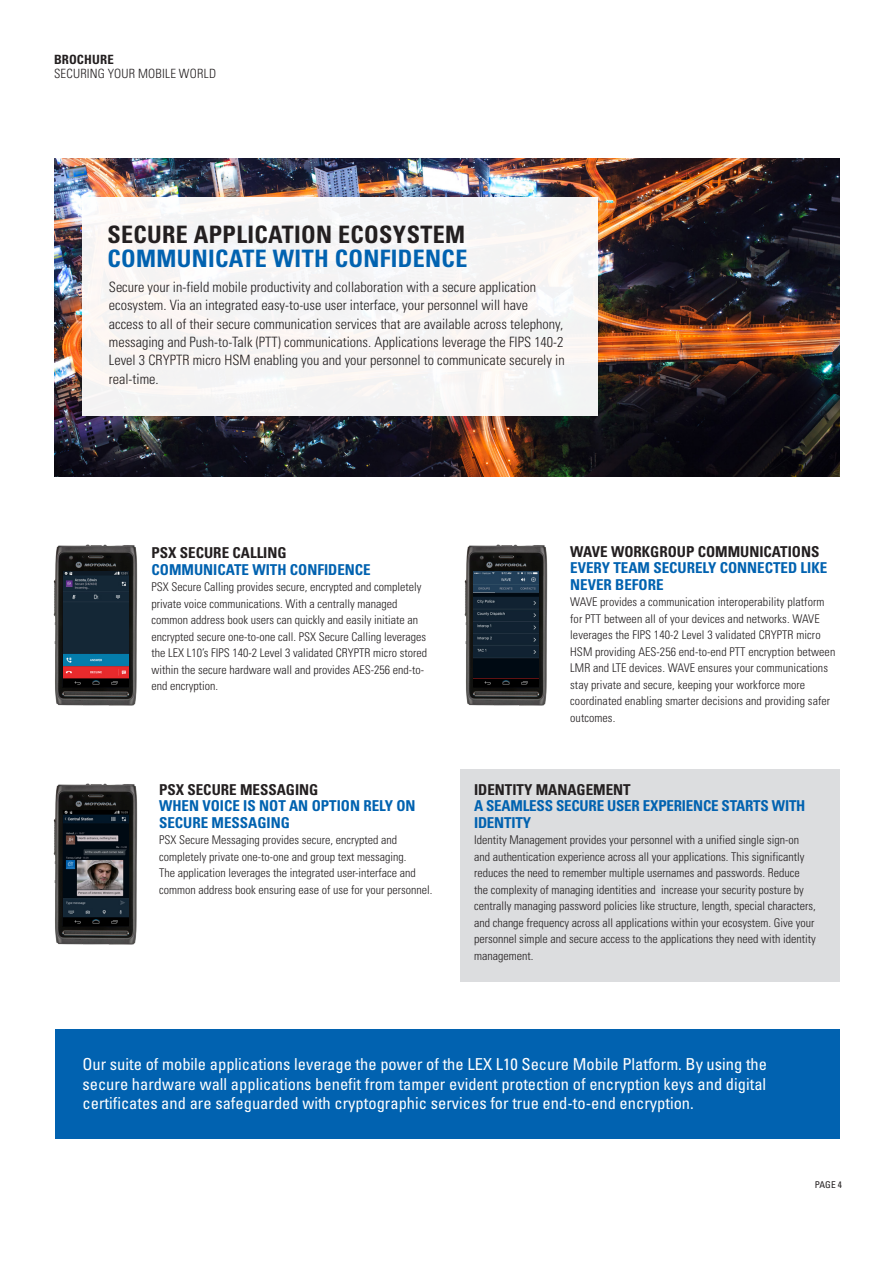
<style>
.page{position:relative;width:893px;height:1263px;background:#fff}
.page>*{position:absolute;margin:0;border:0;box-sizing:border-box;transform-origin:0 0}
.t1{font:700 condensed 24px "Univers";letter-spacing:.015em;color:#231f20}
.t2{font:700 condensed 24px "Univers";letter-spacing:.015em;color:#0162b0}
.t3{font:condensed 16.5px/19.8px "Univers";color:#fff;text-align:justify}
.t4{font:700 condensed 15px/16.5px "Univers";color:#0162b0}
.t5{font:700 condensed 15px "Univers";color:#231f20}
.t6{font:300 condensed 14.25px/18.3px "Univers";color:#231f20}
.t7{font:300 condensed 12.75px "Univers";letter-spacing:.02em;color:#231f20}
.t8{font:700 condensed 12.75px "Univers";letter-spacing:.01em;color:#231f20}
.t9{font:300 condensed 12px/16.5px "Univers";color:#231f20}
.t10{font:condensed 9.3px "Univers";color:#231f20}
</style>
<div class="page">
<div style="left:460px;top:769px;width:380px;height:212px;background:#dcdddf"></div>
<img style="left:54px;top:159px;width:786px;height:317px">
<div style="left:82px;top:197px;width:516px;height:219px;background:#f5f5f4"></div>
<div style="left:55px;top:1030px;width:785px;height:109px;background:#0162b0"></div>
<img style="left:53px;top:783px;width:85px;height:162px">
<img style="left:63px;top:810px;width:65px;height:115px">
<img style="left:53px;top:544px;width:85px;height:162px">
<img style="left:63px;top:572px;width:65px;height:114px">
<img style="left:464px;top:544px;width:84px;height:162px">
<img style="left:474px;top:572px;width:64px;height:106px">
<img style="left:474px;top:678px;width:65px;height:8px">
<p class="t8" style="left:54px;top:52px;width:61px">BROCHURE</p>
<p class="t7" style="left:54px;top:66px;width:164px">SECURING YOUR MOBILE WORLD</p>
<p class="t1" style="left:107px;top:220px;width:359px">SECURE APPLICATION ECOSYSTEM</p>
<p class="t2" style="left:107px;top:244px;width:361px">COMMUNICATE WITH CONFIDENCE</p>
<p class="t6" style="left:109px;top:278px;width:457px">Secure your in-field mobile productivity and collaboration with a secure application ecosystem. Via an integrated easy-to-use user interface, your personnel will have access to all of their secure communication services that are available across telephony, messaging and Push-to-Talk (PTT) communications. Applications leverage the FIPS 140-2<br>Level 3 CRYPTR micro HSM enabling you and your personnel to communicate securely in real-time.</p>
<p class="t5" style="left:152px;top:544px;width:137px">PSX SECURE CALLING</p>
<p class="t4" style="left:152px;top:561px;width:221px">COMMUNICATE WITH CONFIDENCE</p>
<p class="t9" style="left:152px;top:579px;width:277px">PSX Secure Calling provides secure, encrypted and completely private voice communications. With a centrally managed common address book users can quickly and easily initiate an encrypted secure one-to-one call. PSX Secure Calling leverages the LEX L10’s FIPS 140-2 Level 3 validated CRYPTR micro stored within the secure hardware wall and provides AES-256 end-to&shy;end encryption.</p>
<p class="t5" style="left:159px;top:780px;width:161px">PSX SECURE MESSAGING</p>
<p class="t4" style="left:159px;top:797px;width:258px">WHEN VOICE IS NOT AN OPTION RELY ON<br>SECURE MESSAGING</p>
<p class="t9" style="left:159px;top:832px;width:275px">PSX Secure Messaging provides secure, encrypted and completely private one-to-one and group text messaging.<br>The application leverages the integrated user-interface and common address book ensuring ease of use for your personnel.</p>
<p class="t5" style="left:570px;top:542px;width:251px">WAVE WORKGROUP COMMUNICATIONS</p>
<p class="t4" style="left:570px;top:560px;width:259px">EVERY TEAM SECURELY CONNECTED LIKE<br>NEVER BEFORE</p>
<p class="t9" style="left:570px;top:594px;width:267px">WAVE provides a communication interoperability platform for PTT between all of your devices and networks. WAVE leverages the FIPS 140-2 Level 3 validated CRYPTR micro HSM providing AES-256 end-to-end PTT encryption between LMR and LTE devices. WAVE ensures your communications stay private and secure, keeping your workforce more coordinated enabling smarter decisions and providing safer outcomes.</p>
<p class="t5" style="left:474px;top:780px;width:158px">IDENTITY MANAGEMENT</p>
<p class="t4" style="left:474px;top:798px;width:333px">A SEAMLESS SECURE USER EXPERIENCE STARTS WITH<br>IDENTITY</p>
<p class="t9" style="left:474px;top:832px;width:343px">Identity Management provides your personnel with a unified single sign-on and authentication experience across all your applications. This significantly reduces the need to remember multiple usernames and passwords. Reduce the complexity of managing identities and increase your security posture by centrally managing password policies like structure, length, special characters, and change frequency across all applications within your ecosystem. Give your personnel simple and secure access to the applications they need with identity management.</p>
<p class="t3" style="left:82px;top:1054px;width:686px">Our suite of mobile applications leverage the power of the LEX L10 Secure Mobile Platform. By using the secure hardware wall applications benefit from tamper evident protection of encryption keys and digital certificates and are safeguarded with cryptographic services for true end-to-end encryption.</p>
<p class="t10" style="left:815px;top:1179px;width:29px">PAGE 4</p>
</div>
